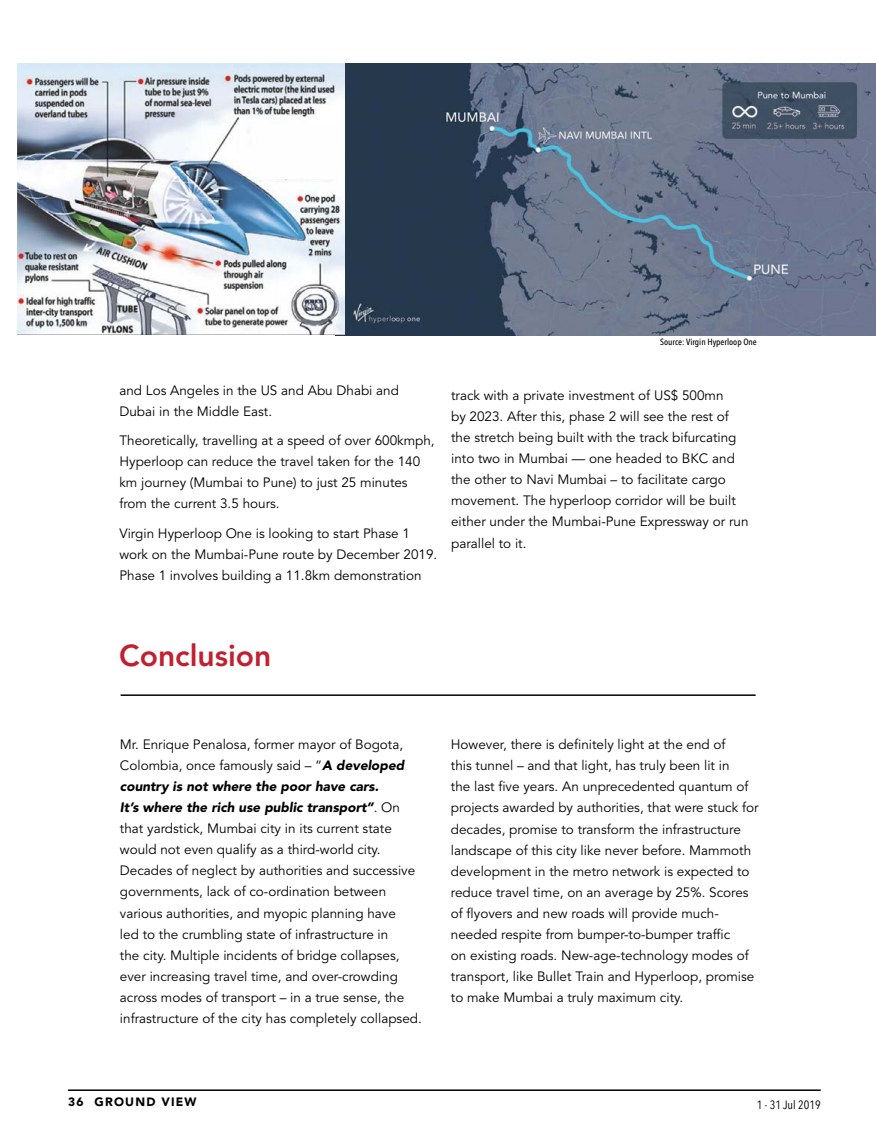
<style>
.page{position:relative;width:876px;height:1132px;background:#fff}
.page>*{position:absolute;margin:0;border:0;box-sizing:border-box;transform-origin:0 0}
.t1{font:800 30px "Avenir LT Std";color:#c0202f}
.t2{font:13.5px/21px "Avenir LT Std";color:#000}
.t3{font:900 12px "Avenir LT Std";letter-spacing:.1em;color:#000}
.t4{font:condensed 12px "Avenir Next LT Pro";color:#000}
.t5{font:500 condensed 9px "Avenir Next LT Pro";color:#000}
.s1{font-weight:900;font-style:italic}
</style>
<div class="page">
<hr style="left:68px;top:1089px;width:753px;height:1px;background:#000">
<hr style="left:121px;top:694px;width:635px;height:1px;background:#000">
<img style="left:335px;top:64px;width:541px;height:271px">
<img style="left:17px;top:63px;width:327px;height:271px">
<p class="t2" style="left:119px;top:380px;width:281px">and Los Angeles in the US and Abu Dhabi and<br>Dubai in the Middle East.</p>
<p class="t2" style="left:119px;top:430px;width:317px">Theoretically, travelling at a speed of over 600kmph, Hyperloop can reduce the travel taken for the 140 km journey (Mumbai to Pune) to just 25 minutes from the current 3.5 hours.</p>
<p class="t2" style="left:119px;top:523px;width:319px">Virgin Hyperloop One is looking to start Phase 1 work on the Mumbai-Pune route by December 2019.<br>Phase 1 involves building a 11.8km demonstration</p>
<p class="t5" style="left:660px;top:336px;width:98px">Source: Virgin Hyperloop One</p>
<p class="t2" style="left:451px;top:385px;width:299px">track with a private investment of US$ 500mn<br>by 2023. After this, phase 2 will see the rest of the stretch being built with the track bifurcating into two in Mumbai — one headed to BKC and the other to Navi Mumbai – to facilitate cargo movement. The hyperloop corridor will be built either under the Mumbai-Pune Expressway or run parallel to it.</p>
<h1 class="t1" style="left:119px;top:637px;width:154px">Conclusion</h1>
<p class="t2" style="left:120px;top:734px;width:303px">Mr. Enrique Penalosa, former mayor of Bogota, Colombia, once famously said – “<span class="s1">A developed country is not where the poor have cars.<br>It’s where the rich use public transport”</span>. On that yardstick, Mumbai city in its current state would not even qualify as a third-world city.<br>Decades of neglect by authorities and successive governments, lack of co-ordination between various authorities, and myopic planning have<br>led to the crumbling state of infrastructure in<br>the city. Multiple incidents of bridge collapses, ever increasing travel time, and over-crowding across modes of transport – in a true sense, the infrastructure of the city has completely collapsed.</p>
<p class="t2" style="left:451px;top:734px;width:309px">However, there is definitely light at the end of<br>this tunnel – and that light, has truly been lit in<br>the last five years. An unprecedented quantum of projects awarded by authorities, that were stuck for decades, promise to transform the infrastructure landscape of this city like never before. Mammoth development in the metro network is expected to reduce travel time, on an average by 25%. Scores of flyovers and new roads will provide much&shy;needed respite from bumper-to-bumper traffic<br>on existing roads. New-age-technology modes of transport, like Bullet Train and Hyperloop, promise to make Mumbai a truly maximum city.</p>
<p class="t3" style="left:68px;top:1094px;width:17px">36</p>
<p class="t3" style="left:95px;top:1094px;width:103px">GROUND VIEW</p>
<p class="t4" style="left:757px;top:1096px;width:65px">1 - 31 Jul 2019</p>
</div>
